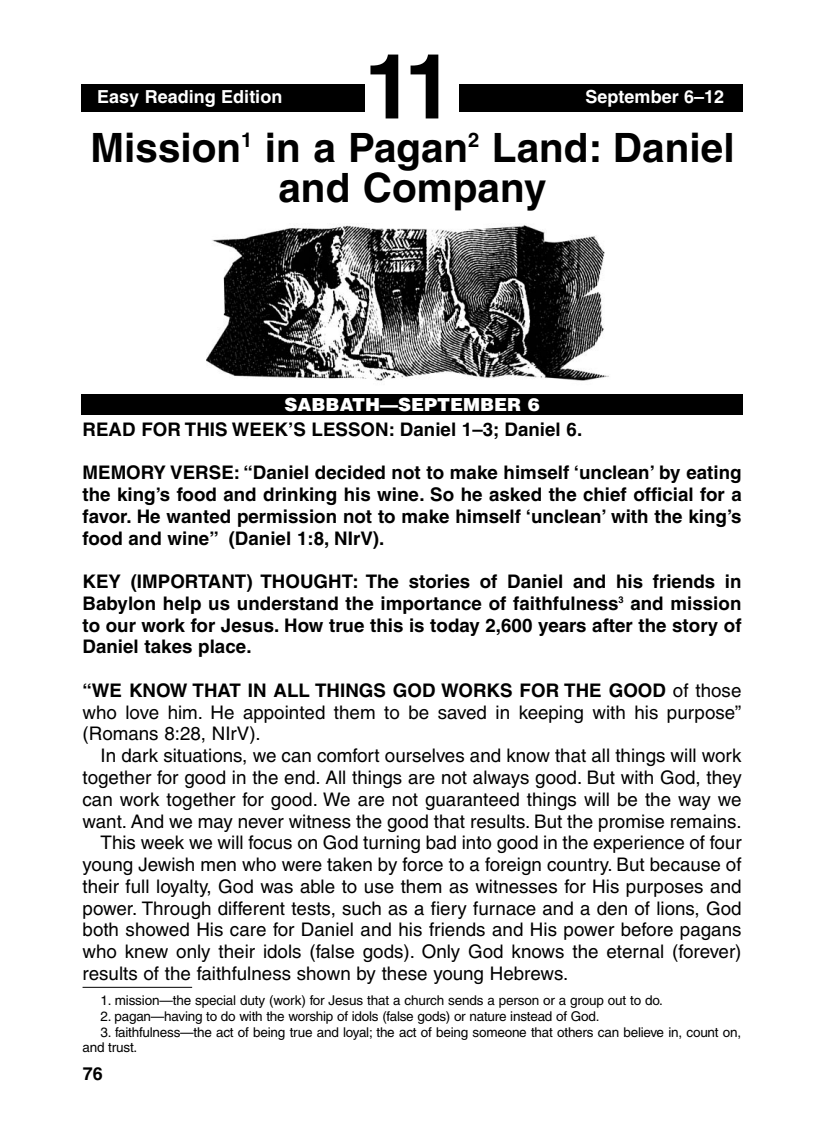
<style>
.page{position:relative;width:824px;height:1148px;background:#fff}
.page>*{position:absolute;margin:0;border:0;box-sizing:border-box;transform-origin:0 0}
.t1{font:700 90px "Helvetica";color:#000}
.t2{font:700 40.5px/40.5px "Helvetica";color:#000;text-align:center}
.t3{font:18.75px/21.8px "Helvetica";color:#000;text-align:justify}
.t4{font:700 18.75px/21.8px "Helvetica";color:#000;text-align:justify}
.t5{font:700 18px "Helvetica";color:#fff}
.t6{font:900 18px "Helvetica";color:#fff}
.t7{font:700 18px "Helvetica";color:#000}
.t8{font:13.5px/15.8px "Helvetica";letter-spacing:-.015em;color:#000}
.s1{font-weight:700}
</style>
<div class="page">
<div style="left:81px;top:84px;width:661px;height:27px;background:#000"></div>
<div style="left:365px;top:49px;width:94px;height:74px;background:#fff"></div>
<div style="left:81px;top:394px;width:662px;height:20px;background:#000"></div>
<img style="left:206px;top:224px;width:403px;height:157px">
<hr style="left:82px;top:987px;width:110px;height:1px;background:#000">
<h1 class="t1" style="left:364px;top:51px;width:92px">11</h1>
<p class="t5" style="left:97px;top:90px;width:187px">Easy Reading Edition</p>
<p class="t5" style="left:585px;top:90px;width:140px">September 6–12</p>
<h2 class="t2" style="left:90px;top:130px;width:645px">Mission<sup>1</sup> in a Pagan<sup>2</sup> Land: Daniel and Company</h2>
<p class="t6" style="left:284px;top:394px;width:256px">SABBATH—SEPTEMBER 6</p>
<p class="t4" style="left:82px;top:420px;width:501px">READ FOR THIS WEEK’S LESSON: Daniel 1–3; Daniel 6.</p>
<p class="t4" style="left:82px;top:463px;width:660px">MEMORY VERSE: “Daniel decided not to make himself ‘unclean’ by eating the king’s food and drinking his wine. So he asked the chief official for a favor. He wanted permission not to make himself ‘unclean’ with the king’s food and wine” (Daniel 1:8, NIrV).</p>
<p class="t4" style="left:82px;top:572px;width:660px">KEY (IMPORTANT) THOUGHT: The stories of Daniel and his friends in Babylon help us understand the importance of faithfulness<sup>3</sup> and mission to our work for Jesus. How true this is today 2,600 years after the story of Daniel takes place.</p>
<p class="t3" style="left:82px;top:681px;width:660px"><span class="s1">“WE KNOW THAT IN ALL THINGS GOD WORKS FOR THE GOOD</span> of those who love him. He appointed them to be saved in keeping with his purpose” (Romans 8:28, NIrV).</p>
<p class="t3" style="left:101px;top:746px;width:642px">In dark situations, we can comfort ourselves and know that all things will work</p>
<p class="t3" style="left:83px;top:768px;width:660px">together for good in the end. All things are not always good. But with God, they</p>
<p class="t3" style="left:83px;top:790px;width:660px">can work together for good. We are not guaranteed things will be the way we</p>
<p class="t3" style="left:83px;top:811px;width:660px">want. And we may never witness the good that results. But the promise remains.</p>
<p class="t3" style="left:101px;top:833px;width:642px">This week we will focus on God turning bad into good in the experience of four</p>
<p class="t3" style="left:83px;top:855px;width:660px">young Jewish men who were taken by force to a foreign country. But because of</p>
<p class="t3" style="left:83px;top:877px;width:660px">their full loyalty, God was able to use them as witnesses for His purposes and</p>
<p class="t3" style="left:83px;top:898px;width:660px">power. Through different tests, such as a fiery furnace and a den of lions, God</p>
<p class="t3" style="left:83px;top:920px;width:660px">both showed His care for Daniel and his friends and His power before pagans</p>
<p class="t3" style="left:83px;top:942px;width:660px">who knew only their idols (false gods). Only God knows the eternal (forever)</p>
<p class="t3" style="left:83px;top:964px;width:487px">results of the faithfulness shown by these young Hebrews.</p>
<p class="t8" style="left:101px;top:993px;width:564px">1. mission—the special duty (work) for Jesus that a church sends a person or a group out to do.</p>
<p class="t8" style="left:101px;top:1009px;width:500px">2. pagan—having to do with the worship of idols (false gods) or nature instead of God.</p>
<p class="t8" style="left:82px;top:1025px;width:660px;text-indent:18px">3. faithfulness—the act of being true and loyal; the act of being someone that others can believe in, count on, and trust.</p>
<p class="t7" style="left:83px;top:1066px;width:22px">76</p>
</div>
